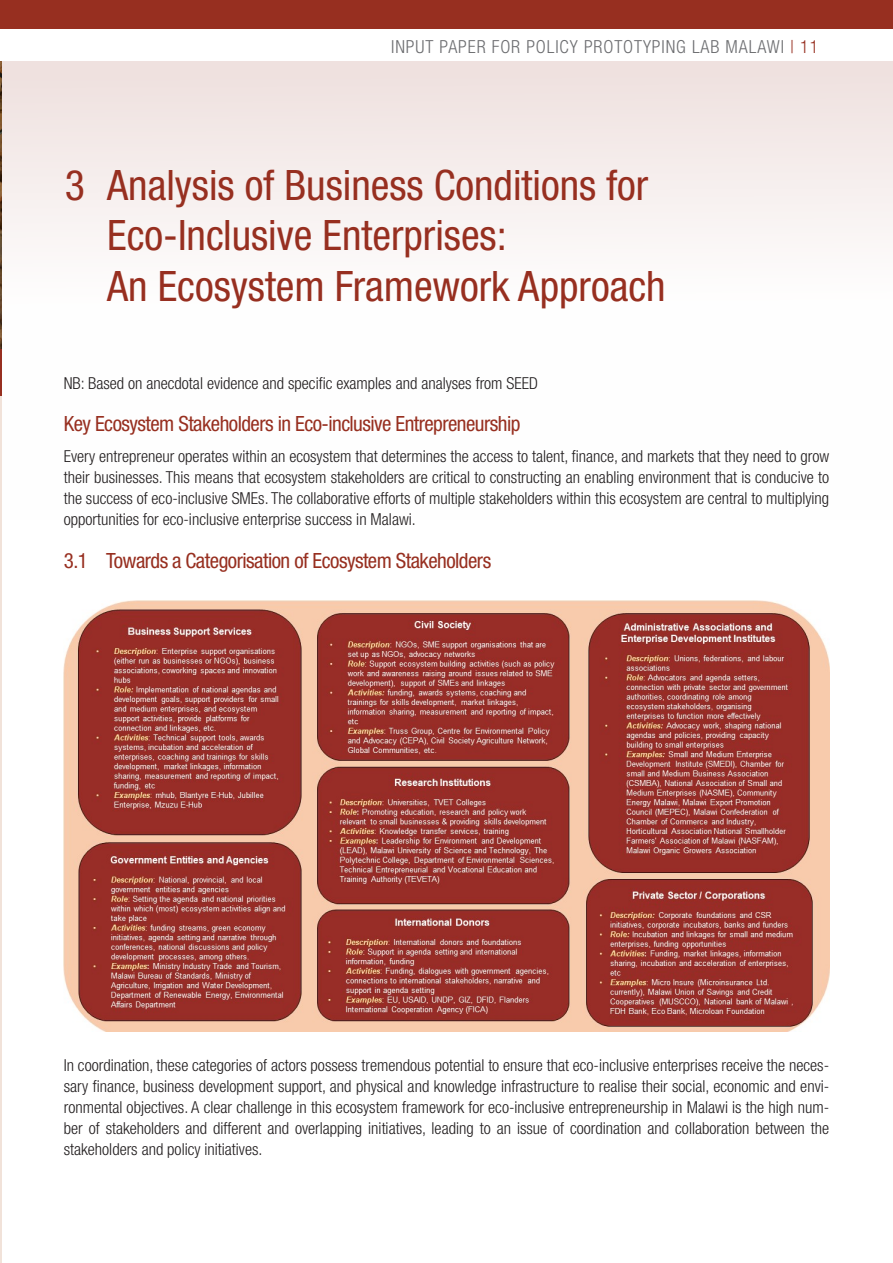
<style>
.page{position:relative;width:893px;height:1263px;background:#fff}
.page>*{position:absolute;margin:0;border:0;box-sizing:border-box;transform-origin:0 0}
.t1{font:condensed 42px/50.4px "Helvetica Neue LT Std";color:#972f20}
.h2_-no_number{font:condensed 21px "Helvetica Neue LT Std";letter-spacing:-.025em;color:#972f20}
.t2{font:300 condensed 18px "Helvetica Neue LT Std";letter-spacing:.05em;color:#6c6d70}
.p_text{font:300 condensed 16.5px/21px "Helvetica Neue LT Std";color:#231f20;text-align:justify}
.s1{color:#972f20}
</style>
<div class="page">
<div style="left:0;top:0;width:893px;height:29px;background:#972f20"></div>
<div style="left:0;top:62px;width:893px;height:458px;background:linear-gradient(to bottom,#f2e6e5,#fff)"></div>
<img style="left:64px;top:601px;width:765px;height:430px">
<img style="left:0;top:62px;width:1px;height:287px">
<hr style="left:0;top:393px;width:1px;height:870px;background:#f1e2d9">
<hr style="left:0;top:349px;width:1px;height:46px;background:#972f20">
<p class="t2" style="left:391px;top:36px;width:429px">INPUT PAPER FOR POLICY PROTOTYPING LAB MALAWI <span class="s1">| 11</span></p>
<h1 class="t1" style="left:107px;top:160px;width:560px;text-indent:-43px">3 Analysis of Business Conditions for<br>Eco-Inclusive Enterprises:<br>An Ecosystem Framework Approach</h1>
<p class="p_text" style="left:64px;top:372px;width:476px">NB: Based on anecdotal evidence and specific examples and analyses from SEED</p>
<h2 class="h2_-no_number" style="left:64px;top:411px;width:458px">Key Ecosystem Stakeholders in Eco-inclusive Entrepreneurship</h2>
<p class="p_text" style="left:64px;top:446px;width:767px">Every entrepreneur operates within an ecosystem that determines the access to talent, finance, and markets that they need to grow their businesses. This means that ecosystem stakeholders are critical to constructing an enabling environment that is conducive to the success of eco-inclusive SMEs. The collaborative efforts of multiple stakeholders within this ecosystem are central to multiplying opportunities for eco-inclusive enterprise success in Malawi.</p>
<h2 class="h2_-no_number" style="left:64px;top:548px;width:429px">3.1 Towards a Categorisation of Ecosystem Stakeholders</h2>
<p class="p_text" style="left:64px;top:1055px;width:767px">In coordination, these categories of actors possess tremendous potential to ensure that eco-inclusive enterprises receive the neces&shy;sary finance, business development support, and physical and knowledge infrastructure to realise their social, economic and envi&shy;ronmental objectives. A clear challenge in this ecosystem framework for eco-inclusive entrepreneurship in Malawi is the high num&shy;ber of stakeholders and different and overlapping initiatives, leading to an issue of coordination and collaboration between the stakeholders and policy initiatives.</p>
</div>
